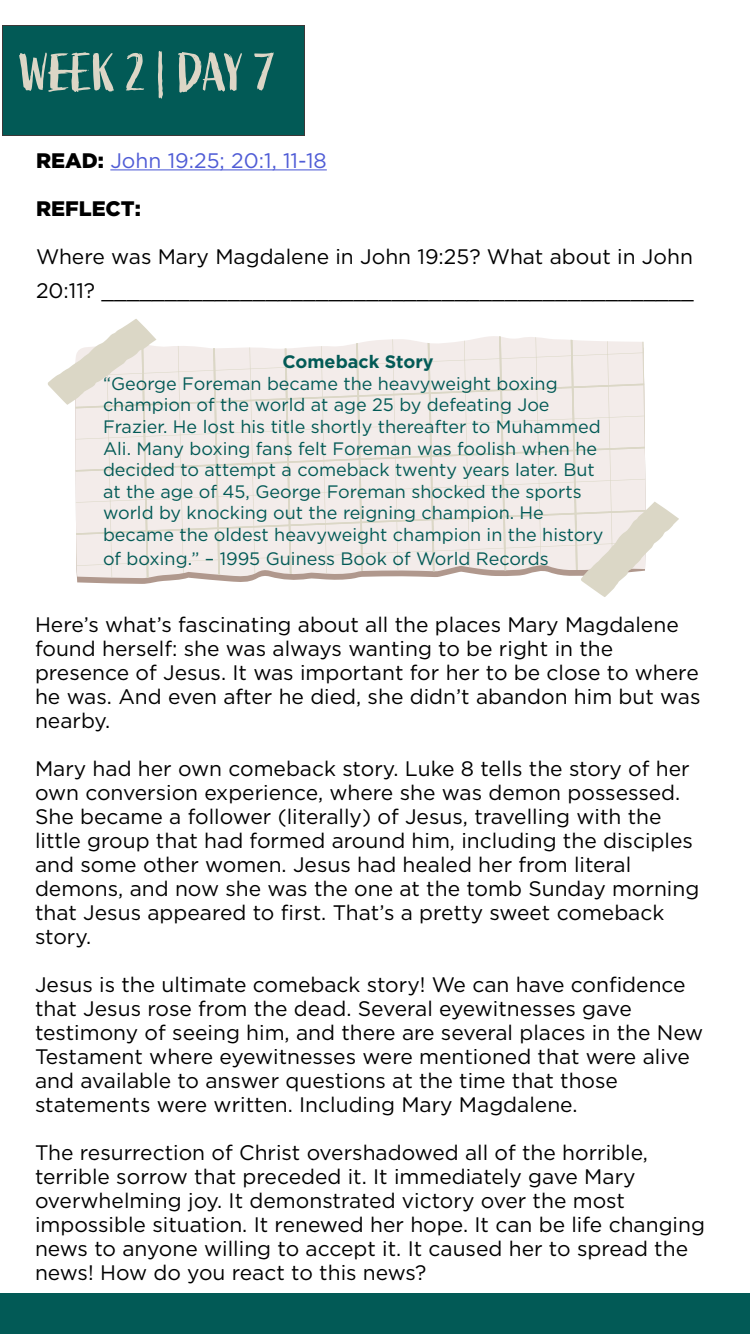
<style>
.page{position:relative;width:750px;height:1334px;background:#fff}
.page>*{position:absolute;margin:0;border:0;box-sizing:border-box;transform-origin:0 0}
.t1{font:53px "Active";color:#dcd6c6}
.t2{font:21px/24px "Gotham";color:#000}
.t3{font:21px "Gotham";color:#4f5cd6}
.t4{font:900 21px "Gotham";color:#000}
.t5{font:18px/21.6px "Gotham";color:#025a56}
.t6{font:700 18px "Gotham";color:#025a56}
.s1{font-weight:900;color:#000}
</style>
<div class="page">
<hr style="left:110px;top:169px;width:217px;height:1px;background:#4f5cd6">
<div style="left:0;top:1293px;width:750px;height:41px;background:#025a56"></div>
<div style="left:2px;top:25px;width:303px;height:111px;background:#025a56;border:1px solid #3c3838"></div>
<svg style="left:47px;top:319px;width:632px;height:278px"></svg>
<h1 class="t1" style="left:20px;top:43px;width:257px">WEEK 2 | DAY 7</h1>
<p class="t3" style="left:36px;top:147px;width:292px"><span class="s1">READ:</span> John 19:25; 20:1, 11-18</p>
<p class="t4" style="left:36px;top:194px;width:106px">REFLECT:</p>
<p class="t2" style="left:36px;top:239px;width:659px;line-height:34px">Where was Mary Magdalene in John 19:25? What about in John<br>20:11? _______________________________________________</p>
<p class="t6" style="left:282px;top:350px;width:153px">Comeback Story</p>
<p class="t5" style="left:103px;top:372px;width:502px">“George Foreman became the heavyweight boxing champion of the world at age 25 by defeating Joe Frazier. He lost his title shortly thereafter to Muhammed Ali. Many boxing fans felt Foreman was foolish when he decided to attempt a comeback twenty years later. But at the age of 45, George Foreman shocked the sports world by knocking out the reigning champion. He became the oldest heavyweight champion in the history</p>
<p class="t5" style="left:103px;top:547px;width:447px">of boxing.” – 1995 Guiness Book of World Records</p>
<p class="t2" style="left:35px;top:612px;width:667px">Here’s what’s fascinating about all the places Mary Magdalene found herself: she was always wanting to be right in the presence of Jesus. It was important for her to be close to where he was. And even after he died, she didn’t abandon him but was nearby.</p>
<p class="t2" style="left:35px;top:756px;width:666px">Mary had her own comeback story. Luke 8 tells the story of her own conversion experience, where she was demon possessed.<br>She became a follower (literally) of Jesus, travelling with the little group that had formed around him, including the disciples and some other women. Jesus had healed her from literal demons, and now she was the one at the tomb Sunday morning that Jesus appeared to first. That’s a pretty sweet comeback story.</p>
<p class="t2" style="left:35px;top:972px;width:670px">Jesus is the ultimate comeback story! We can have confidence that Jesus rose from the dead. Several eyewitnesses gave testimony of seeing him, and there are several places in the New Testament where eyewitnesses were mentioned that were alive and available to answer questions at the time that those statements were written. Including Mary Magdalene.</p>
<p class="t2" style="left:35px;top:1140px;width:672px">The resurrection of Christ overshadowed all of the horrible, terrible sorrow that preceded it. It immediately gave Mary overwhelming joy. It demonstrated victory over the most impossible situation. It renewed her hope. It can be life changing news to anyone willing to accept it. It caused her to spread the news! How do you react to this news?</p>
</div>
